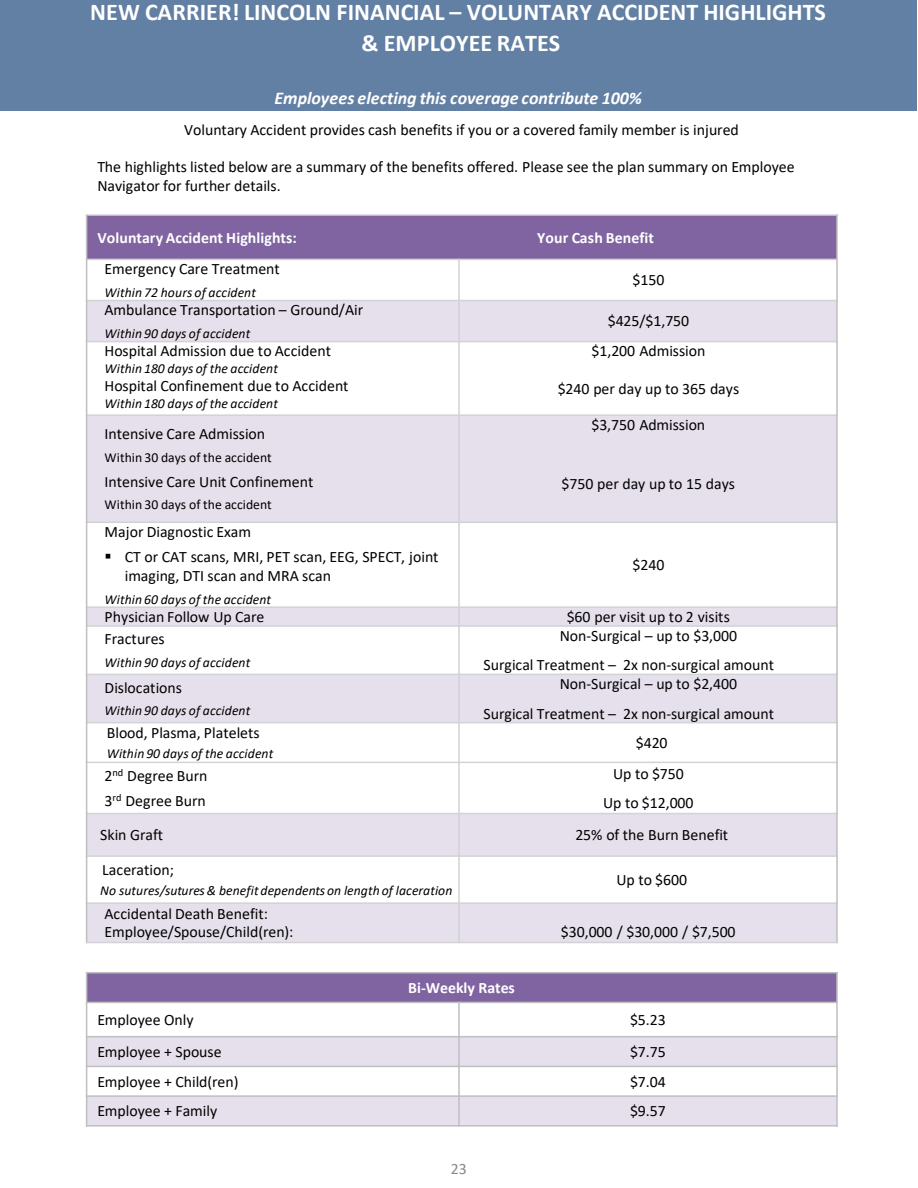
<style>
.page{position:relative;width:918px;height:1188px;background:#fff}
.page>*{position:absolute;margin:0;border:0;box-sizing:border-box;transform-origin:0 0}
.t1{font:700 24.15px "Calibri";color:#fff}
.t2{font:italic 700 18px "Calibri";letter-spacing:-.005em;color:#fff}
.t3{font:15.9px/18.8px "Calibri";color:#000}
.t4{font:15.9px "Calibri";color:#010202}
.t5{font:700 15.9px "Calibri";letter-spacing:.005em;color:#fff}
.t6{font:15.9px "Calibri";color:#898989}
.t7{font:italic 13.65px "Calibri";letter-spacing:.01em;color:#000}
.t8{font:13.65px "Calibri";color:#000}
</style>
<div class="page">
<div style="left:87px;top:215px;width:372px;height:44px;background:#8064a2"></div>
<div style="left:459px;top:215px;width:378px;height:44px;background:#8064a2"></div>
<div style="left:87px;top:301px;width:372px;height:41px;background:#e6e0ec"></div>
<div style="left:459px;top:301px;width:378px;height:41px;background:#e6e0ec"></div>
<div style="left:87px;top:415px;width:372px;height:107px;background:#e6e0ec"></div>
<div style="left:459px;top:415px;width:378px;height:107px;background:#e6e0ec"></div>
<div style="left:87px;top:607px;width:372px;height:19px;background:#e6e0ec"></div>
<div style="left:459px;top:607px;width:378px;height:19px;background:#e6e0ec"></div>
<div style="left:87px;top:674px;width:372px;height:49px;background:#e6e0ec"></div>
<div style="left:459px;top:674px;width:378px;height:49px;background:#e6e0ec"></div>
<div style="left:87px;top:814px;width:372px;height:42px;background:#e6e0ec"></div>
<div style="left:459px;top:814px;width:378px;height:42px;background:#e6e0ec"></div>
<div style="left:87px;top:903px;width:372px;height:40px;background:#e6e0ec"></div>
<div style="left:459px;top:903px;width:378px;height:40px;background:#e6e0ec"></div>
<hr style="left:458px;top:259px;width:2px;height:684px;background:#d1d3d4">
<hr style="left:86px;top:259px;width:752px;height:1px;background:#d1d3d4">
<hr style="left:86px;top:300px;width:752px;height:1px;background:#d1d3d4">
<hr style="left:86px;top:341px;width:752px;height:1px;background:#d1d3d4">
<hr style="left:86px;top:414px;width:752px;height:2px;background:#d1d3d4">
<hr style="left:86px;top:522px;width:752px;height:1px;background:#d1d3d4">
<hr style="left:86px;top:606px;width:752px;height:2px;background:#d1d3d4">
<hr style="left:86px;top:625px;width:752px;height:2px;background:#d1d3d4">
<hr style="left:86px;top:674px;width:752px;height:1px;background:#d1d3d4">
<hr style="left:86px;top:722px;width:752px;height:1px;background:#d1d3d4">
<hr style="left:86px;top:762px;width:752px;height:1px;background:#d1d3d4">
<hr style="left:86px;top:813px;width:752px;height:1px;background:#d1d3d4">
<hr style="left:86px;top:855px;width:752px;height:2px;background:#d1d3d4">
<hr style="left:86px;top:902px;width:752px;height:2px;background:#d1d3d4">
<hr style="left:86px;top:215px;width:1px;height:728px;background:#bfbfbf">
<hr style="left:836px;top:215px;width:2px;height:728px;background:#bfbfbf">
<hr style="left:86px;top:215px;width:752px;height:1px;background:#bfbfbf">
<hr style="left:86px;top:942px;width:752px;height:1px;background:#d1d3d4">
<div style="left:87px;top:973px;width:750px;height:29px;background:#8064a2"></div>
<div style="left:87px;top:1037px;width:372px;height:29px;background:#e6e0ec"></div>
<div style="left:459px;top:1037px;width:378px;height:29px;background:#e6e0ec"></div>
<div style="left:87px;top:1096px;width:372px;height:30px;background:#e6e0ec"></div>
<div style="left:459px;top:1096px;width:378px;height:30px;background:#e6e0ec"></div>
<hr style="left:458px;top:1002px;width:2px;height:125px;background:#bfbfbf">
<hr style="left:86px;top:1002px;width:752px;height:1px;background:#bfbfbf">
<hr style="left:86px;top:1036px;width:752px;height:1px;background:#bfbfbf">
<hr style="left:86px;top:1066px;width:752px;height:1px;background:#bfbfbf">
<hr style="left:86px;top:1095px;width:752px;height:2px;background:#bfbfbf">
<hr style="left:86px;top:972px;width:1px;height:155px;background:#bfbfbf">
<hr style="left:836px;top:972px;width:2px;height:155px;background:#bfbfbf">
<hr style="left:86px;top:972px;width:752px;height:1px;background:#bfbfbf">
<hr style="left:86px;top:1125px;width:752px;height:2px;background:#bfbfbf">
<div style="left:0;top:0;width:917px;height:110px;background:#627fa4"></div>
<p class="t1" style="left:90px;top:-5px;width:737px">NEW CARRIER! LINCOLN FINANCIAL – VOLUNTARY ACCIDENT HIGHLIGHTS</p>
<p class="t1" style="left:361px;top:26px;width:200px">&amp; EMPLOYEE RATES</p>
<p class="t2" style="left:275px;top:86px;width:369px">Employees electing this coverage contribute 100%</p>
<p class="t3" style="left:184px;top:120px;width:556px">Voluntary Accident provides cash benefits if you or a covered family member is injured</p>
<p class="t3" style="left:97px;top:157px;width:699px">The highlights listed below are a summary of the benefits offered. Please see the plan summary on Employee<br>Navigator for further details.</p>
<p class="t5" style="left:97px;top:226px;width:201px">Voluntary Accident Highlights:</p>
<p class="t5" style="left:537px;top:226px;width:118px">Your Cash Benefit</p>
<p class="t3" style="left:105px;top:259px;width:177px">Emergency Care Treatment</p>
<p class="t7" style="left:105px;top:283px;width:153px">Within 72 hours of accident</p>
<p class="t3" style="left:633px;top:270px;width:33px">$150</p>
<p class="t3" style="left:105px;top:300px;width:260px">Ambulance Transportation – Ground/Air</p>
<p class="t7" style="left:105px;top:324px;width:147px">Within 90 days of accident</p>
<p class="t3" style="left:105px;top:341px;width:228px">Hospital Admission due to Accident</p>
<p class="t7" style="left:105px;top:359px;width:175px">Within 180 days of the accident</p>
<p class="t3" style="left:105px;top:376px;width:246px">Hospital Confinement due to Accident</p>
<p class="t7" style="left:105px;top:394px;width:175px">Within 180 days of the accident</p>
<p class="t3" style="left:105px;top:424px;width:162px">Intensive Care Admission</p>
<p class="t8" style="left:105px;top:448px;width:169px">Within 30 days of the accident</p>
<p class="t3" style="left:105px;top:471px;width:210px">Intensive Care Unit Confinement</p>
<p class="t8" style="left:105px;top:495px;width:169px">Within 30 days of the accident</p>
<p class="t3" style="left:105px;top:522px;width:148px">Major Diagnostic Exam</p>
<p class="t3" style="left:125px;top:547px;width:315px;text-indent:-20px">▪ CT or CAT scans, MRI, PET scan, EEG, SPECT, joint imaging, DTI scan and MRA scan</p>
<p class="t7" style="left:105px;top:590px;width:168px">Within 60 days of the accident</p>
<p class="t3" style="left:608px;top:311px;width:83px">$425/$1,750</p>
<p class="t4" style="left:592px;top:340px;width:115px">$1,200 Admission</p>
<p class="t4" style="left:558px;top:378px;width:183px">$240 per day up to 365 days</p>
<p class="t4" style="left:591px;top:414px;width:115px">$3,750 Admission</p>
<p class="t4" style="left:562px;top:472px;width:175px">$750 per day up to 15 days</p>
<p class="t4" style="left:633px;top:554px;width:33px">$240</p>
<p class="t3" style="left:105px;top:607px;width:161px">Physician Follow Up Care</p>
<p class="t4" style="left:567px;top:606px;width:165px">$60 per visit up to 2 visits</p>
<p class="t3" style="left:105px;top:629px;width:62px">Fractures</p>
<p class="t7" style="left:105px;top:653px;width:147px">Within 90 days of accident</p>
<p class="t4" style="left:560px;top:625px;width:179px">Non-Surgical – up to $3,000</p>
<p class="t4" style="left:484px;top:654px;width:292px">Surgical Treatment – 2x non-surgical amount</p>
<p class="t3" style="left:105px;top:678px;width:79px">Dislocations</p>
<p class="t7" style="left:105px;top:701px;width:147px">Within 90 days of accident</p>
<p class="t3" style="left:107px;top:723px;width:155px">Blood, Plasma, Platelets</p>
<p class="t7" style="left:107px;top:744px;width:168px">Within 90 days of the accident</p>
<p class="t3" style="left:105px;top:766px;width:104px">2<sup>nd</sup> Degree Burn</p>
<p class="t3" style="left:105px;top:791px;width:103px">3<sup>rd</sup> Degree Burn</p>
<p class="t4" style="left:560px;top:673px;width:179px">Non-Surgical – up to $2,400</p>
<p class="t4" style="left:484px;top:702px;width:292px">Surgical Treatment – 2x non-surgical amount</p>
<p class="t3" style="left:636px;top:733px;width:33px">$420</p>
<p class="t4" style="left:613px;top:762px;width:72px">Up to $750</p>
<p class="t4" style="left:603px;top:792px;width:92px">Up to $12,000</p>
<p class="t3" style="left:100px;top:825px;width:64px">Skin Graft</p>
<p class="t3" style="left:575px;top:825px;width:154px">25% of the Burn Benefit</p>
<p class="t3" style="left:102px;top:860px;width:73px">Laceration;</p>
<p class="t7" style="left:100px;top:881px;width:354px">No sutures/sutures &amp; benefit dependents on length of laceration</p>
<p class="t3" style="left:616px;top:870px;width:72px">Up to $600</p>
<p class="t3" style="left:105px;top:904px;width:190px">Accidental Death Benefit:<br>Employee/Spouse/Child(ren):</p>
<p class="t5" style="left:408px;top:976px;width:108px">Bi-Weekly Rates</p>
<p class="t4" style="left:561px;top:921px;width:176px">$30,000 / $30,000 / $7,500</p>
<p class="t3" style="left:97px;top:1010px;width:98px">Employee Only</p>
<p class="t3" style="left:630px;top:1010px;width:37px">$5.23</p>
<p class="t3" style="left:97px;top:1042px;width:126px">Employee + Spouse</p>
<p class="t3" style="left:630px;top:1042px;width:37px">$7.75</p>
<p class="t3" style="left:97px;top:1072px;width:143px">Employee + Child(ren)</p>
<p class="t3" style="left:630px;top:1072px;width:37px">$7.04</p>
<p class="t3" style="left:97px;top:1101px;width:121px">Employee + Family</p>
<p class="t3" style="left:630px;top:1101px;width:37px">$9.57</p>
<p class="t6" style="left:451px;top:1158px;width:17px">23</p>
</div>
